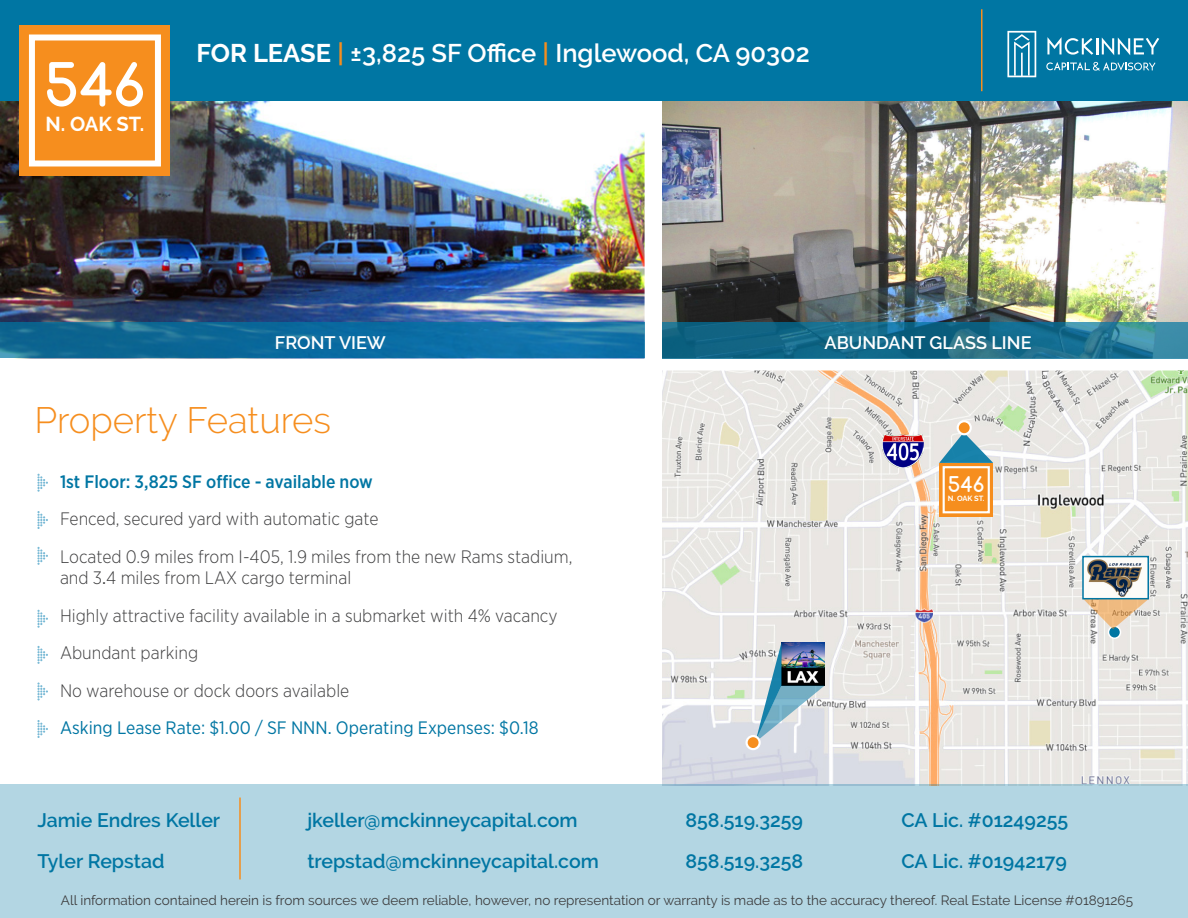
<style>
.page{position:relative;width:1188px;height:918px;background:#fff}
.page>*{position:absolute;margin:0;border:0;box-sizing:border-box;transform-origin:0 0}
.t1{font:700 57px "Comfortaa";color:#fff}
.t2{font:300 36.6px "Raleway";color:#f68e1e}
.t3{font:600 25.5px "Raleway";color:#fff}
.t4{font:700 20.4px "Comfortaa";color:#fff}
.t5{font:700 20.1px "Raleway";color:#fff}
.t6{font:600 19.5px "Raleway";color:#0076a3}
.t7{font:300 18px/21.6px "Gotham Narrow";color:#3e3e3f}
.t8{font:18px "Gotham Narrow";color:#0076a3}
.t9{font:500 18px "Gotham Narrow";color:#0076a3}
.t10{font:600 18px "Raleway";color:#fff}
.t11{font:13.5px "Raleway";color:#3e3e3f}
.t12{font:700 7.5px "Raleway";color:#fff}
.s1{font-weight:700}
.s2{color:#f68e1e}
.s3{font-weight:400}
</style>
<div class="page">
<img style="left:0;top:100px;width:645px;height:222px">
<img style="left:662px;top:100px;width:526px;height:222px">
<div style="left:0;top:0;width:1188px;height:100px;background:#0076a3"></div>
<img style="left:662px;top:370px;width:526px;height:414px">
<svg style="left:37px;top:474px;width:11px;height:18px"></svg>
<svg style="left:37px;top:547px;width:11px;height:18px"></svg>
<svg style="left:37px;top:610px;width:11px;height:18px"></svg>
<svg style="left:37px;top:646px;width:11px;height:18px"></svg>
<svg style="left:37px;top:683px;width:11px;height:17px"></svg>
<hr style="left:981px;top:9px;width:1px;height:82px;background:#f68e1e">
<svg style="left:1007px;top:31px;width:29px;height:46px"></svg>
<svg style="left:1047px;top:37px;width:112px;height:18px"></svg>
<svg style="left:1046px;top:62px;width:110px;height:9px"></svg>
<img style="left:882px;top:434px;width:42px;height:33px">
<svg style="left:939px;top:432px;width:54px;height:31px;background:#82b5c7"></svg>
<img style="left:753px;top:642px;width:72px;height:102px">
<div style="left:747px;top:736px;width:13px;height:13px;background:#f68e1e;border-radius:50%"></div>
<div style="left:746px;top:735px;width:15px;height:15px;border:2px solid #fff;border-radius:50%"></div>
<div style="left:20px;top:26px;width:150px;height:150px;background:#f68e1e"></div>
<div style="left:29px;top:34px;width:132px;height:132px;border:6px solid #fff"></div>
<div style="left:939px;top:463px;width:54px;height:54px;background:#f68e1e"></div>
<div style="left:943px;top:466px;width:47px;height:47px;border:2px solid #fff"></div>
<div style="left:958px;top:421px;width:13px;height:13px;background:#f68e1e;border-radius:50%"></div>
<div style="left:957px;top:420px;width:15px;height:15px;border:2px solid #fff;border-radius:50%"></div>
<svg style="left:0;top:322px;width:645px;height:36px;background:#0f6c9e"></svg>
<svg style="left:662px;top:322px;width:526px;height:37px;background:#1b6e8c"></svg>
<svg style="left:37px;top:511px;width:11px;height:18px"></svg>
<div style="left:1108px;top:626px;width:12px;height:12px;background:#0076a3;border-radius:50%"></div>
<div style="left:1108px;top:626px;width:13px;height:13px;border:2px solid #fff;border-radius:50%"></div>
<svg style="left:1083px;top:599px;width:66px;height:30px;background:#e2caae"></svg>
<div style="left:1082px;top:556px;width:67px;height:43px;background:#fdfcf8;border:2px solid #0076a3"></div>
<img style="left:1088px;top:559px;width:54px;height:38px">
<div style="left:0;top:784px;width:1188px;height:134px;background:#b3d6e3"></div>
<hr style="left:239px;top:798px;width:2px;height:81px;background:#f68e1e">
<svg style="left:37px;top:720px;width:11px;height:18px"></svg>
<p class="t1" style="left:45px;top:49px;width:102px">546</p>
<p class="t5" style="left:46px;top:112px;width:100px">N. OAK ST.</p>
<p class="t3" style="left:196px;top:39px;width:615px"><span class="s1">FOR LEASE</span> <span class="s2">|</span> ±3,825 SF Office <span class="s2">|</span> Inglewood, CA 90302</p>
<p class="t10" style="left:275px;top:332px;width:112px">FRONT VIEW</p>
<p class="t10" style="left:825px;top:332px;width:208px">ABUNDANT GLASS LINE</p>
<p class="t2" style="left:34px;top:399px;width:298px">Property Features</p>
<p class="t9" style="left:60px;top:470px;width:314px">1st Floor: 3,825 SF office - available now</p>
<p class="t7" style="left:60px;top:508px;width:320px">Fenced, secured yard with automatic gate</p>
<p class="t7" style="left:60px;top:545px;width:514px">Located 0.9 miles from I-405, 1.9 miles from the new Rams stadium, and 3<span class="s3">.</span>4 miles from LAX cargo terminal</p>
<p class="t7" style="left:60px;top:604px;width:499px">Highly attractive facility available in a submarket with 4% vacancy</p>
<p class="t7" style="left:60px;top:642px;width:140px">Abundant parking</p>
<p class="t7" style="left:60px;top:679px;width:291px">No warehouse or dock doors available</p>
<p class="t8" style="left:60px;top:717px;width:480px">Asking Lease Rate: $1.00 / SF NNN. Operating Expenses: $0.18</p>
<p class="t4" style="left:948px;top:471px;width:37px">546</p>
<p class="t12" style="left:948px;top:494px;width:38px">N. OAK ST.</p>
<p class="t6" style="left:38px;top:809px;width:184px">Jamie Endres Keller</p>
<p class="t6" style="left:307px;top:809px;width:272px">jkeller@mckinneycapital.com</p>
<p class="t6" style="left:686px;top:809px;width:119px">858.519.3259</p>
<p class="t6" style="left:902px;top:809px;width:168px">CA Lic. #01249255</p>
<p class="t6" style="left:38px;top:850px;width:128px">Tyler Repstad</p>
<p class="t6" style="left:307px;top:850px;width:293px">trepstad@mckinneycapital.com</p>
<p class="t6" style="left:686px;top:850px;width:119px">858.519.3258</p>
<p class="t6" style="left:902px;top:850px;width:167px">CA Lic. #01942179</p>
<p class="t11" style="left:61px;top:893px;width:1074px">All information contained herein is from sources we deem reliable, however, no representation or warranty is made as to the accuracy thereof. Real Estate License #01891265</p>
</div>
